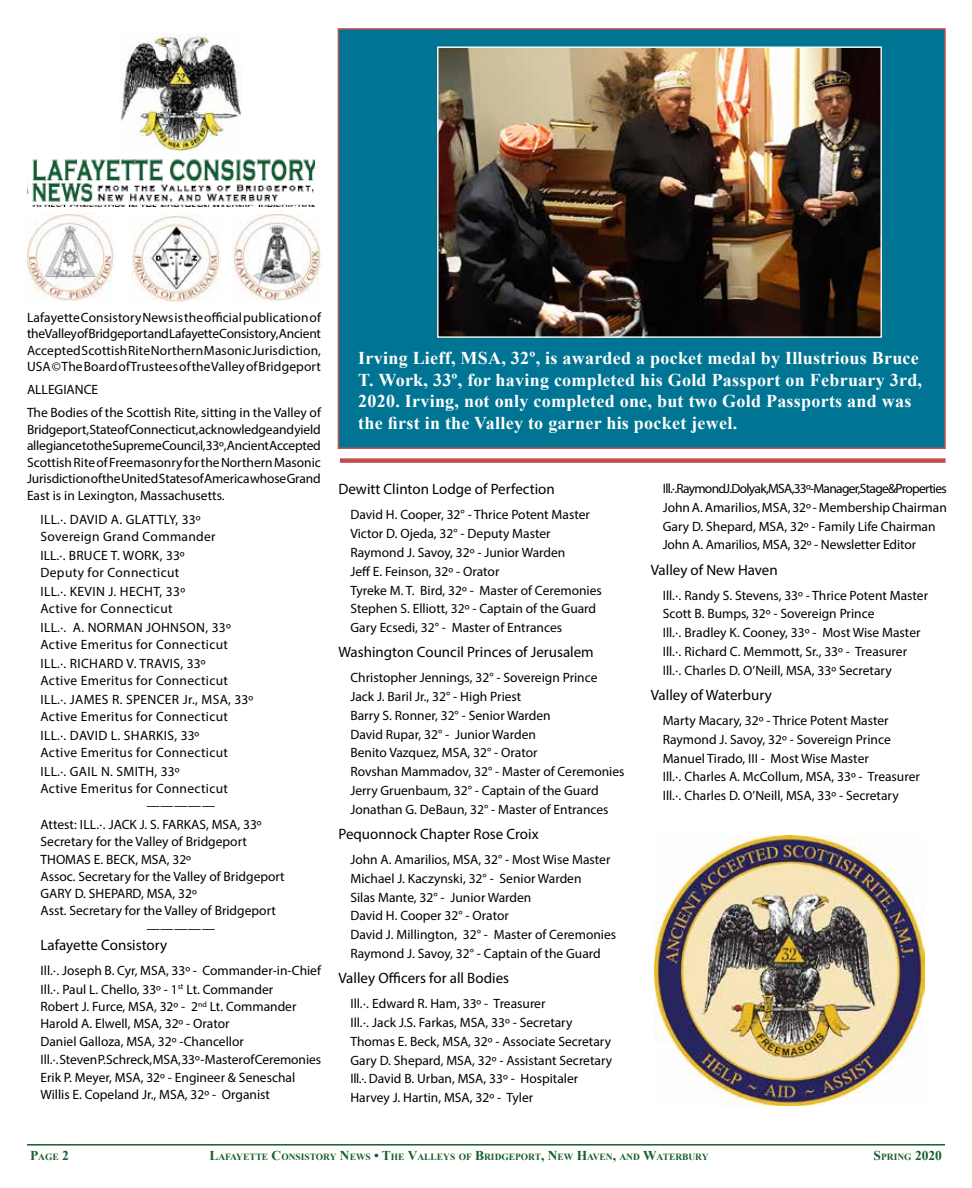
<style>
.page{position:relative;width:972px;height:1188px;background:#fff}
.page>*{position:absolute;margin:0;border:0;box-sizing:border-box;transform-origin:0 0}
.t1{font:700 18px/21.6px "Times New Roman";letter-spacing:.015em;color:#fff}
.t2{font:15px "Myriad Pro";color:#000}
.t3{font:13.5px/18.8px "Myriad Pro";color:#000}
.t4{font:13.5px/17.2px "Myriad Pro";letter-spacing:.025em;color:#000}
.t5{font:700 13.5px "Times New Roman";color:#185e2f}
.t6{font:700 9.45px "Times New Roman";color:#185e2f}
.s1{font-size:13.5px}
.s2{font-size:9.45px}
</style>
<div class="page">
<hr style="left:27px;top:1144px;width:918px;height:2px;background:#185e2f">
<div style="left:338px;top:28px;width:608px;height:421px;background:#007493;border:2px solid #c34d4c"></div>
<img style="left:26px;top:213px;width:88px;height:88px">
<img style="left:131px;top:214px;width:89px;height:89px">
<img style="left:232px;top:214px;width:89px;height:87px">
<img style="left:27px;top:159px;width:288px;height:47px">
<img style="left:119px;top:33px;width:122px;height:117px">
<div style="left:340px;top:458px;width:606px;height:5px;background:#c34d4c"></div>
<img style="left:655px;top:836px;width:270px;height:270px">
<img style="left:439px;top:49px;width:441px;height:287px">
<div style="left:437px;top:47px;width:445px;height:291px;border:1px solid #fff"></div>
<p class="t3" style="left:27px;top:309px;width:296px;line-height:16.5px;text-align:justify">Lafayette Consistory News is the official publication of the Valley of Bridgeport and Lafayette Consistory, Ancient Accepted Scottish Rite Northern Masonic Jurisdiction, USA © The Board of Trustees of the Valley of Bridgeport</p>
<p class="t3" style="left:27px;top:378px;width:295px;line-height:23px">ALLEGIANCE<br>The Bodies of the Scottish Rite, sitting in the Valley of</p>
<p class="t3" style="left:27px;top:421px;width:296px;line-height:16.5px;text-align:justify">Bridgeport, State of Connecticut, acknowledge and yield allegiance to the Supreme Council, 33º, Ancient Accepted Scottish Rite of Freemasonry for the Northern Masonic Jurisdiction of the United States of America whose Grand East is in Lexington, Massachusetts.</p>
<p class="t4" style="left:40px;top:511px;width:177px">ILL.∙. DAVID A. GLATTLY, 33º<br>Sovereign Grand Commander</p>
<p class="t4" style="left:40px;top:547px;width:146px">ILL.∙. BRUCE T. WORK, 33º<br>Deputy for Connecticut</p>
<p class="t4" style="left:40px;top:583px;width:146px">ILL.∙. KEVIN J. HECHT, 33º<br>Active for Connecticut</p>
<p class="t4" style="left:40px;top:619px;width:192px">ILL.∙. A. NORMAN JOHNSON, 33º<br>Active Emeritus for Connecticut</p>
<p class="t4" style="left:40px;top:655px;width:189px">ILL.∙. RICHARD V. TRAVIS, 33º<br>Active Emeritus for Connecticut</p>
<p class="t4" style="left:40px;top:691px;width:214px">ILL.∙. JAMES R. SPENCER Jr., MSA, 33º<br>Active Emeritus for Connecticut</p>
<p class="t4" style="left:40px;top:727px;width:189px">ILL.∙. DAVID L. SHARKIS, 33º<br>Active Emeritus for Connecticut</p>
<p class="t4" style="left:41px;top:763px;width:140px">ILL.∙. GAIL N. SMITH, 33º</p>
<p class="t4" style="left:40px;top:780px;width:189px">Active Emeritus for Connecticut</p>
<p class="t3" style="left:146px;top:796px;width:70px">—————</p>
<p class="t3" style="left:40px;top:815px;width:223px">Attest: ILL.∙. JACK J. S. FARKAS, MSA, 33º</p>
<p class="t3" style="left:40px;top:832px;width:208px">Secretary for the Valley of Bridgeport</p>
<p class="t3" style="left:40px;top:850px;width:152px">THOMAS E. BECK, MSA, 32º</p>
<p class="t3" style="left:40px;top:867px;width:246px">Assoc. Secretary for the Valley of Bridgeport</p>
<p class="t3" style="left:40px;top:884px;width:158px">GARY D. SHEPARD, MSA, 32º</p>
<p class="t3" style="left:40px;top:901px;width:237px">Asst. Secretary for the Valley of Bridgeport</p>
<p class="t3" style="left:146px;top:919px;width:70px">—————</p>
<p class="t2" style="left:40px;top:936px;width:128px">Lafayette Consistory</p>
<p class="t3" style="left:40px;top:961px;width:282px">Ill.∙. Joseph B. Cyr, MSA, 33º - Commander-in-Chief<br>Ill.∙. Paul L. Chello, 33º - 1<sup>st</sup> Lt. Commander</p>
<p class="t3" style="left:40px;top:998px;width:257px;line-height:17.2px">Robert J. Furce, MSA, 32º - 2<sup>nd</sup> Lt. Commander<br>Harold A. Elwell, MSA, 32º - Orator<br>Daniel Galloza, MSA, 32º -Chancellor</p>
<p class="t3" style="left:41px;top:1051px;width:282px;line-height:17.2px">Ill.∙.Steven P. Schreck, MSA, 33º - Master of Ceremonies<br>Erik P. Meyer, MSA, 32º - Engineer &amp; Seneschal<br>Willis E. Copeland Jr., MSA, 32º - Organist</p>
<p class="t1" style="left:358px;top:347px;width:565px">Irving Lieff, MSA, 32º, is awarded a pocket medal by Illustrious Bruce T. Work, 33º, for having completed his Gold Passport on February 3rd, 2020. Irving, not only completed one, but two Gold Passports and was the first in the Valley to garner his pocket jewel.</p>
<p class="t2" style="left:338px;top:480px;width:218px">Dewitt Clinton Lodge of Perfection</p>
<p class="t3" style="left:350px;top:505px;width:253px">David H. Cooper, 32° - Thrice Potent Master Victor D. Ojeda, 32° - Deputy Master Raymond J. Savoy, 32º - Junior Warden<br>Jeff E. Feinson, 32º - Orator<br>Tyreke M. T. Bird, 32º - Master of Ceremonies Stephen S. Elliott, 32º - Captain of the Guard Gary Ecsedi, 32° - Master of Entrances</p>
<p class="t2" style="left:338px;top:643px;width:257px">Washington Council Princes of Jerusalem</p>
<p class="t3" style="left:350px;top:668px;width:276px">Christopher Jennings, 32° - Sovereign Prince Jack J. Baril Jr., 32° - High Priest<br>Barry S. Ronner, 32° - Senior Warden<br>David Rupar, 32° - Junior Warden<br>Benito Vazquez, MSA, 32° - Orator<br>Rovshan Mammadov, 32° - Master of Ceremonies Jerry Gruenbaum, 32° - Captain of the Guard Jonathan G. DeBaun, 32° - Master of Entrances</p>
<p class="t2" style="left:338px;top:825px;width:202px">Pequonnock Chapter Rose Croix</p>
<p class="t3" style="left:350px;top:850px;width:267px">John A. Amarilios, MSA, 32° - Most Wise Master Michael J. Kaczynski, 32° - Senior Warden<br>Silas Mante, 32° - Junior Warden<br>David H. Cooper 32° - Orator<br>David J. Millington, 32° - Master of Ceremonies Raymond J. Savoy, 32° - Captain of the Guard</p>
<p class="t2" style="left:338px;top:969px;width:172px">Valley Officers for all Bodies</p>
<p class="t3" style="left:350px;top:994px;width:263px">Ill.∙. Edward R. Ham, 33º - Treasurer<br>Ill.∙. Jack J.S. Farkas, MSA, 33º - Secretary Thomas E. Beck, MSA, 32º - Associate Secretary Gary D. Shepard, MSA, 32º - Assistant Secretary Ill.∙. David B. Urban, MSA, 33º - Hospitaler Harvey J. Hartin, MSA, 32º - Tyler</p>
<p class="t3" style="left:663px;top:479px;width:286px">Ill.∙. Raymond J. Dolyak, MSA, 33º - Manager, Stage &amp; Properties John A. Amarilios, MSA, 32º - Membership Chairman Gary D. Shepard, MSA, 32º - Family Life Chairman John A. Amarilios, MSA, 32º - Newsletter Editor</p>
<p class="t2" style="left:651px;top:560px;width:129px">Valley of New Haven</p>
<p class="t3" style="left:663px;top:586px;width:267px">Ill.∙. Randy S. Stevens, 33º - Thrice Potent Master Scott B. Bumps, 32º - Sovereign Prince<br>Ill.∙. Bradley K. Cooney, 33º - Most Wise Master Ill.∙. Richard C. Memmott, Sr., 33º - Treasurer Ill.∙. Charles D. O’Neill, MSA, 33º Secretary</p>
<p class="t2" style="left:651px;top:686px;width:123px">Valley of Waterbury</p>
<p class="t3" style="left:663px;top:711px;width:259px">Marty Macary, 32º - Thrice Potent Master Raymond J. Savoy, 32º - Sovereign Prince Manuel Tirado, III - Most Wise Master<br>Ill.∙. Charles A. McCollum, MSA, 33º - Treasurer Ill.∙. Charles D. O’Neill, MSA, 33º - Secretary</p>
<p class="t6" style="left:30px;top:1150px;width:40px"><span class="s1">P</span>AGE <span class="s1">2</span></p>
<p class="t6" style="left:209px;top:1150px;width:501px"><span class="s1">L</span>AFAYETTE <span class="s1">C</span>ONSISTORY <span class="s1">N</span>EWS <span class="s1">• T</span>HE <span class="s1">V</span>ALLEYS OF <span class="s1">B</span>RIDGEPORT<span class="s1">, N</span>EW <span class="s1">H</span>AVEN<span class="s1">,</span> AND <span class="s1">W</span>ATERBURY</p>
<p class="t5" style="left:874px;top:1146px;width:70px">S<span class="s2">PRING</span> 2020</p>
</div>
